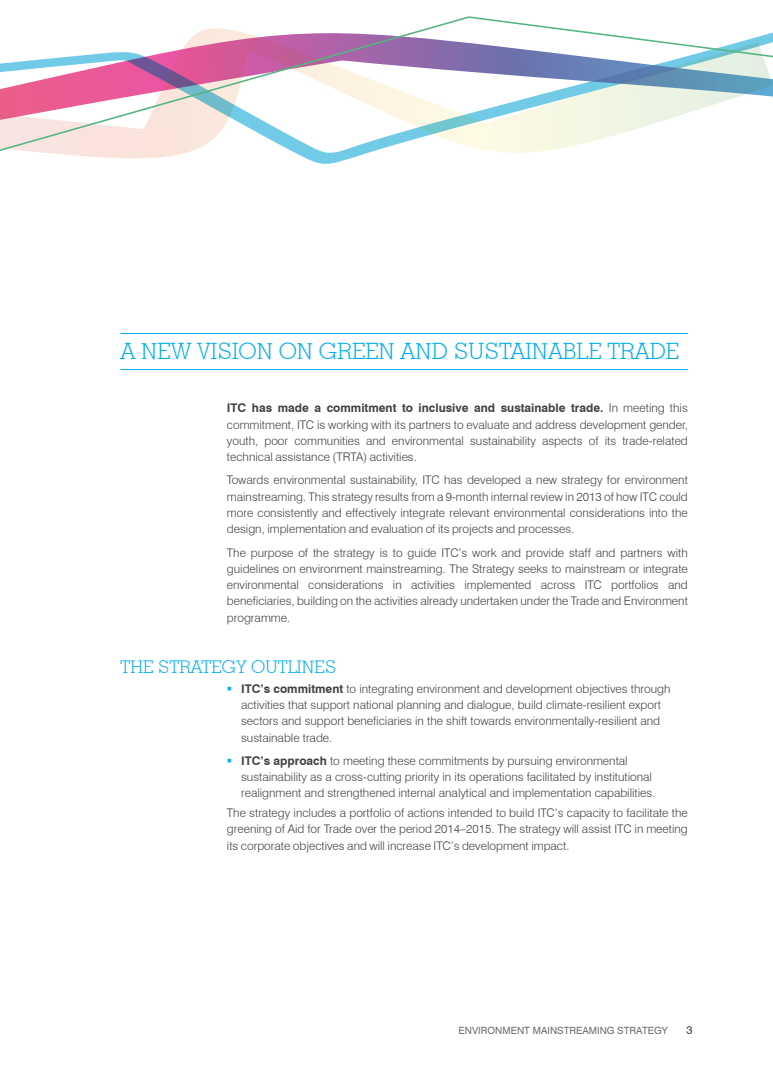
<style>
.page{position:relative;width:773px;height:1081px;background:#fff}
.page>*{position:absolute;margin:0;border:0;box-sizing:border-box;transform-origin:0 0}
.t1{font:300 22.5px "Geometric Slab 703 BT";color:#00aeef}
.t2{font:300 17.5px "Geometric Slab 703 BT";color:#00aeef}
.t3{font:300 11.88px/16.2px "Swiss 721 BT";color:#414142;text-align:justify}
.t4{font:11.25px "Swiss 721 BT";color:#414142}
.t5{font:10px "Swiss 721 BT";color:#6d6f71}
.s1{font-weight:700}
</style>
<div class="page">
<svg style="left:0;top:16px;width:772px;height:148px"></svg>
<hr style="left:120px;top:333px;width:567px;height:1px;background:#00aeef">
<hr style="left:120px;top:369px;width:567px;height:1px;background:#00aeef">
<h1 class="t1" style="left:120px;top:337px;width:560px">A NEW VISION ON GREEN AND SUSTAINABLE TRADE</h1>
<p class="t3" style="left:227px;top:400px;width:462px"><span class="s1">ITC has made a commitment to inclusive and sustainable trade.</span> In meeting this commitment, ITC is working with its partners to evaluate and address development gender, youth, poor communities and environmental sustainability aspects of its trade-related technical assistance (TRTA) activities.</p>
<p class="t3" style="left:227px;top:472px;width:462px">Towards environmental sustainability, ITC has developed a new strategy for environment mainstreaming. This strategy results from a 9-month internal review in 2013 of how ITC could more consistently and effectively integrate relevant environmental considerations into the design, implementation and evaluation of its projects and processes.</p>
<p class="t3" style="left:227px;top:544px;width:462px">The purpose of the strategy is to guide ITC’s work and provide staff and partners with guidelines on environment mainstreaming. The Strategy seeks to mainstream or integrate environmental considerations in activities implemented across ITC portfolios and beneficiaries, building on the activities already undertaken under the Trade and Environment programme.</p>
<h2 class="t2" style="left:120px;top:656px;width:61px">THE STRATEG</h2>
<h2 class="t2" style="left:236px;top:656px;width:27px">Y OUTLINES</h2>
<p class="t3" style="left:241px;top:680px;width:431px;text-align:left"><span class="s1">ITC’s commitment</span> to integrating environment and development objectives through activities that support national planning and dialogue, build climate-resilient export sectors and support beneficiaries in the shift towards environmentally-resilient and sustainable trade.</p>
<p class="t3" style="left:241px;top:752px;width:416px;text-align:left"><span class="s1">ITC’s approach</span> to meeting these commitments by pursuing environmental sustainability as a cross-cutting priority in its operations facilitated by institutional realignment and strengthened internal analytical and implementation capabilities.</p>
<p class="t3" style="left:227px;top:804px;width:462px">The strategy includes a portfolio of actions intended to build ITC’s capacity to facilitate the greening of Aid for Trade over the period 2014–2015. The strategy will assist ITC in meeting its corporate objectives and will increase ITC’s development impact.</p>
<p class="t5" style="left:458px;top:1025px;width:211px">ENVIRONMENT MAINSTREAMING STRATEGY</p>
<p class="t4" style="left:686px;top:1023px;width:8px">3</p>
</div>
